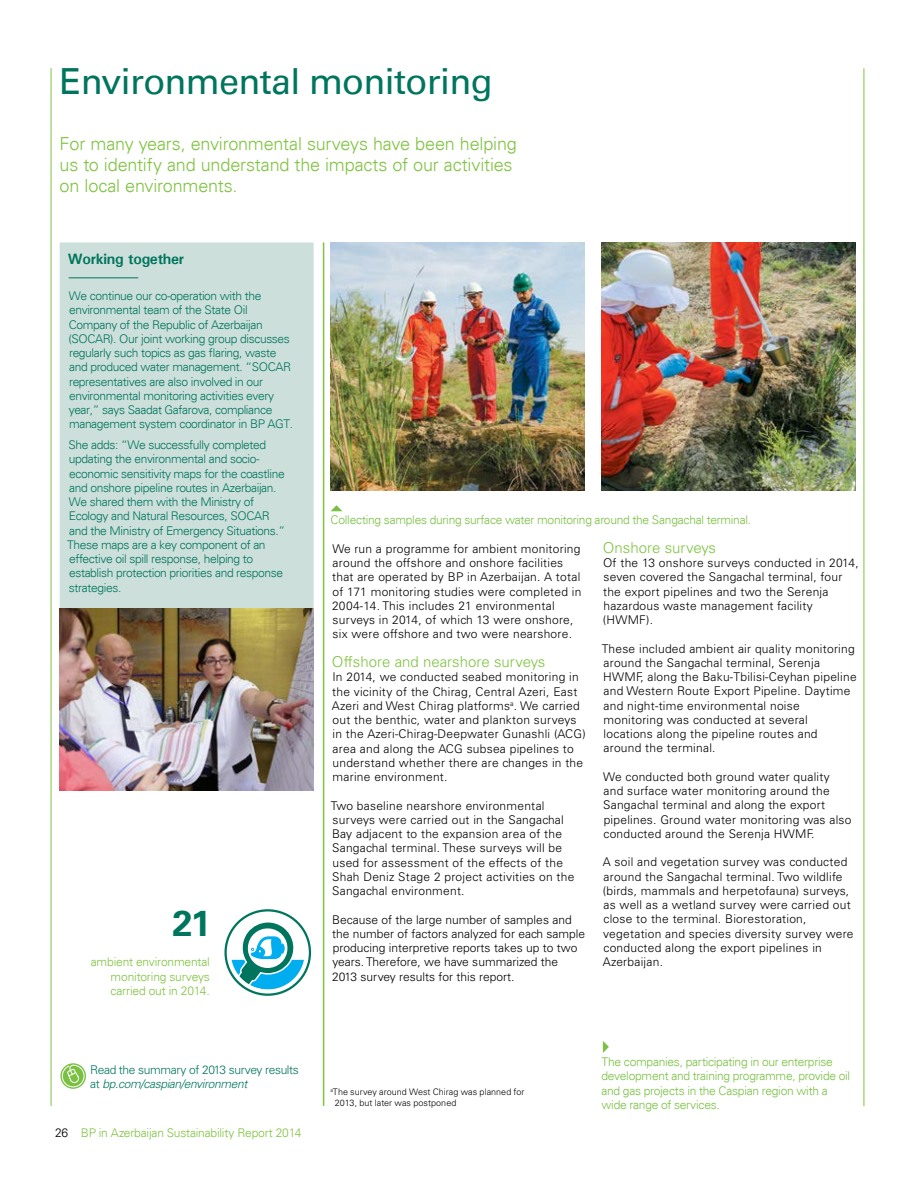
<style>
.page{position:relative;width:915px;height:1191px;background:#fff}
.page>*{position:absolute;margin:0;border:0;box-sizing:border-box;transform-origin:0 0}
.t1{font:36px "Univers LT Std";letter-spacing:-.02em;color:#00755e}
.t2{font:700 36px "Univers Az 65";color:#00755e}
.t3{font:300 18px/21px "Univers";letter-spacing:-.01em;color:#80c342}
.t4{font:300 15px "Univers Az 45";color:#80c342}
.t5{font:700 15px "Univers";letter-spacing:-.02em;color:#00755e}
.t6{font:300 12px/14.2px "Univers Az 45";letter-spacing:.02em;color:#000}
.t7{font:300 12px/14.2px "Univers";letter-spacing:-.03em;color:#00755e}
.t8{font:300 12px/14.2px "Univers";letter-spacing:-.02em;color:#7ac143}
.t9{font:300 12px/14.2px "Univers Az 45";color:#000}
.t10{font:300 12px/14.2px "Univers";letter-spacing:-.015em;color:#80c342;text-align:justify}
.t11{font:300 12px/14.2px "Univers Az 45";letter-spacing:-.03em;color:#00755e}
.t12{font:300 9px/10.8px "Univers Az 45";letter-spacing:.005em;color:#000}
.s1{font-style:italic}
.s2{color:#000}
</style>
<div class="page">
<img style="left:601px;top:242px;width:254px;height:248px">
<hr style="left:323px;top:242px;width:1px;height:864px;background:#80c342">
<img style="left:330px;top:242px;width:254px;height:248px">
<svg style="left:331px;top:505px;width:11px;height:6px"></svg>
<svg style="left:602px;top:1041px;width:6px;height:12px"></svg>
<hr style="left:51px;top:68px;width:1px;height:1038px;background:#80c342">
<svg style="left:231px;top:921px;width:73px;height:68px"></svg>
<div style="left:220px;top:905px;width:95px;height:95px;border:10px solid #fff;border-radius:50%"></div>
<div style="left:224px;top:909px;width:87px;height:86px;border:2px solid #00755e;border-radius:50%"></div>
<div style="left:60px;top:242px;width:253px;height:366px;background:#cddfda"></div>
<hr style="left:69px;top:277px;width:69px;height:1px;background:#00755e">
<img style="left:60px;top:608px;width:253px;height:182px">
<hr style="left:863px;top:68px;width:1px;height:1038px;background:#80c342">
<svg style="left:60px;top:1063px;width:26px;height:25px"></svg>
<svg style="left:61px;top:1064px;width:24px;height:23px"></svg>
<h1 class="t1" style="left:60px;top:59px;width:434px">Environmental monitoring</h1>
<h2 class="t3" style="left:60px;top:133px;width:458px">For many years, environmental surveys have been helping us to identify and understand the impacts of our activities on local environments.</h2>
<p class="t5" style="left:68px;top:249px;width:118px">Working together</p>
<p class="t7" style="left:68px;top:289px;width:226px">We continue our co-operation with the environmental team of the State Oil Company of the Republic of Azerbaijan (SOCAR). Our joint working group discusses regularly such topics as gas flaring, waste and produced water management. “SOCAR representatives are also involved in our environmental monitoring activities every year,” says Saadat Gafarova, compliance management system coordinator in BP AGT.</p>
<p class="t7" style="left:67px;top:438px;width:219px">She adds: “We successfully completed updating the environmental and socio&shy;economic sensitivity maps for the coastline and onshore pipeline routes in Azerbaijan.<br>We shared them with the Ministry of Ecology and Natural Resources, SOCAR and the Ministry of Emergency Situations.” These maps are a key component of an effective oil spill response, helping to establish protection priorities and response strategies.</p>
<h1 class="t2" style="left:172px;top:901px;width:40px">21</h1>
<p class="t10" style="left:110px;top:955px;width:101px;text-indent:-20px">ambient environmental monitoring surveys carried out in 2014.</p>
<p class="t11" style="left:90px;top:1062px;width:210px">Read the summary of 2013 survey results at <span class="s1">bp.com/caspian/environment</span></p>
<p class="t10" style="left:55px;top:1125px;width:248px"><span class="s2">26</span> BP in Azerbaijan Sustainability Report 2014</p>
<p class="t8" style="left:330px;top:513px;width:422px">Collecting samples during surface water monitoring around the Sangachal terminal.</p>
<p class="t6" style="left:332px;top:542px;width:251px">We run a programme for ambient monitoring around the offshore and onshore facilities that are operated by BP in Azerbaijan. A total of 171 monitoring studies were completed in 2004-14. This includes 21 environmental surveys in 2014, of which 13 were onshore, six were offshore and two were nearshore.</p>
<p class="t4" style="left:332px;top:653px;width:215px">Offshore and nearshore surveys</p>
<p class="t6" style="left:332px;top:670px;width:255px">In 2014, we conducted seabed monitoring in the vicinity of the Chirag, Central Azeri, East Azeri and West Chirag platforms<sup>a</sup>. We carried out the benthic, water and plankton surveys in the Azeri-Chirag-Deepwater Gunashli (ACG) area and along the ACG subsea pipelines to understand whether there are changes in the marine environment.</p>
<p class="t6" style="left:331px;top:798px;width:245px">Two baseline nearshore environmental surveys were carried out in the Sangachal Bay adjacent to the expansion area of the Sangachal terminal. These surveys will be used for assessment of the effects of the Shah Deniz Stage 2 project activities on the Sangachal environment.</p>
<p class="t9" style="left:332px;top:912px;width:254px">Because of the large number of samples and the number of factors analyzed for each sample producing interpretive reports takes up to two years. Therefore, we have summarized the 2013 survey results for this report.</p>
<p class="t4" style="left:602px;top:539px;width:115px">Onshore surveys</p>
<p class="t6" style="left:602px;top:556px;width:257px">Of the 13 onshore surveys conducted in 2014, seven covered the Sangachal terminal, four the export pipelines and two the Serenja hazardous waste management facility (HWMF).</p>
<p class="t6" style="left:601px;top:641px;width:256px">These included ambient air quality monitoring around the Sangachal terminal, Serenja HWMF, along the Baku-Tbilisi-Ceyhan pipeline and Western Route Export Pipeline. Daytime and night-time environmental noise monitoring was conducted at several locations along the pipeline routes and around the terminal.</p>
<p class="t6" style="left:603px;top:769px;width:250px">We conducted both ground water quality and surface water monitoring around the Sangachal terminal and along the export pipelines. Ground water monitoring was also conducted around the Serenja HWMF.</p>
<p class="t6" style="left:602px;top:855px;width:252px">A soil and vegetation survey was conducted around the Sangachal terminal. Two wildlife (birds, mammals and herpetofauna) surveys, as well as a wetland survey were carried out close to the terminal. Biorestoration, vegetation and species diversity survey were conducted along the export pipelines in Azerbaijan.</p>
<p class="t12" style="left:334px;top:1086px;width:191px;text-indent:-4px"><sup>a</sup>The survey around West Chirag was planned for<br>2013, but later was postponed</p>
<p class="t8" style="left:601px;top:1054px;width:250px">The companies, participating in our enterprise development and training programme, provide oil and gas projects in the Caspian region with a wide range of services.</p>
</div>
